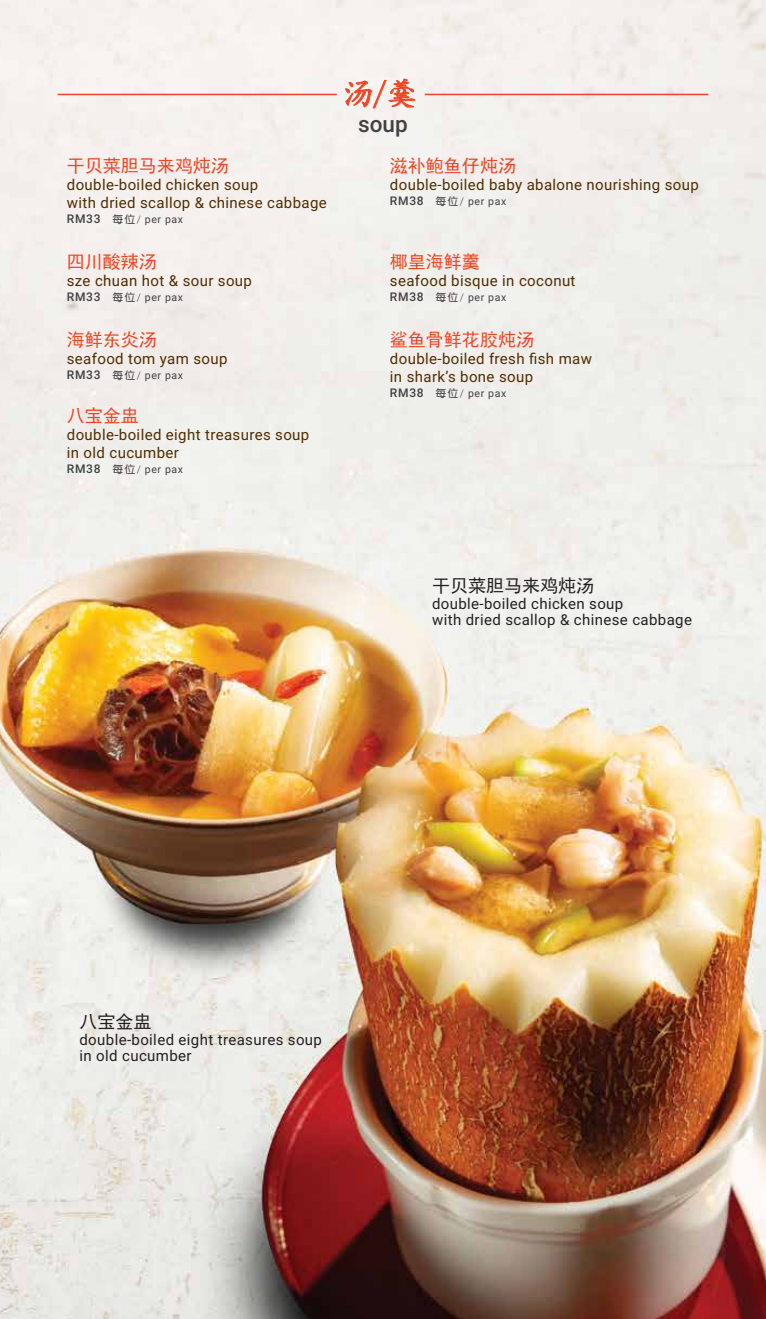
<style>
.page{position:relative;width:766px;height:1319px;background:#fff}
.page>*{position:absolute;margin:0;border:0;box-sizing:border-box;transform-origin:0 0}
.t1{font:33px "ST Kaiti";color:#ed4524}
.t2{font:500 22.5px "Roboto";color:#414042}
.t3{font:18px "Sim Hei";color:#ed4524}
.t4{font:18px "Sim Hei";color:#231f20}
.t5{font:15px/18px "Roboto";letter-spacing:.025em;color:#4f2c00}
.t6{font:15px/16.5px "Roboto";letter-spacing:.025em;color:#231f20}
.t7{font:10.5px "Roboto";letter-spacing:.06em;color:#414042}
.s1{font-weight:500;font-size:12px}
.s2{font-family:"i Yuan Ti"}
.s3{font-weight:300}
</style>
<div class="page">
<img style="left:0;top:0;width:765px;height:1318px">
<hr style="left:424px;top:94px;width:284px;height:1px;background:#ed4524">
<hr style="left:58px;top:94px;width:278px;height:1px;background:#ed4524">
<svg style="left:345px;top:78px;width:70px;height:31px"></svg>
<p class="t3" style="left:67px;top:156px;width:163px">干贝菜胆马来鸡炖汤</p>
<p class="t5" style="left:67px;top:175px;width:261px">double-boiled chicken soup<br>with dried scallop &amp; chinese cabbage</p>
<p class="t7" style="left:67px;top:212px;width:118px"><span class="s1">RM33</span> <span class="s2">每位</span><span class="s3">/</span> per pax</p>
<p class="t3" style="left:67px;top:252px;width:91px">四川酸辣汤</p>
<p class="t5" style="left:67px;top:271px;width:187px">sze chuan hot &amp; sour soup</p>
<p class="t7" style="left:67px;top:290px;width:118px"><span class="s1">RM33</span> <span class="s2">每位</span><span class="s3">/</span> per pax</p>
<p class="t3" style="left:67px;top:330px;width:91px">海鲜东炎汤</p>
<p class="t5" style="left:67px;top:349px;width:162px">seafood tom yam soup</p>
<p class="t7" style="left:67px;top:368px;width:118px"><span class="s1">RM33</span> <span class="s2">每位</span><span class="s3">/</span> per pax</p>
<p class="t3" style="left:67px;top:406px;width:73px">八宝金盅</p>
<p class="t5" style="left:67px;top:425px;width:244px">double-boiled eight treasures soup in old cucumber</p>
<p class="t7" style="left:67px;top:462px;width:118px"><span class="s1">RM38</span> <span class="s2">每位</span><span class="s3">/</span> per pax</p>
<h1 class="t1" style="left:341px;top:71px;width:77px">汤/羹</h1>
<h2 class="t2" style="left:358px;top:108px;width:51px">soup</h2>
<p class="t3" style="left:390px;top:156px;width:127px">滋补鲍鱼仔炖汤</p>
<p class="t5" style="left:390px;top:175px;width:310px">double-boiled baby abalone nourishing soup</p>
<p class="t7" style="left:390px;top:194px;width:118px"><span class="s1">RM38</span> <span class="s2">每位</span><span class="s3">/</span> per pax</p>
<p class="t3" style="left:390px;top:252px;width:91px">椰皇海鲜羹</p>
<p class="t5" style="left:390px;top:271px;width:187px">seafood bisque in coconut</p>
<p class="t7" style="left:390px;top:290px;width:118px"><span class="s1">RM38</span> <span class="s2">每位</span><span class="s3">/</span> per pax</p>
<p class="t3" style="left:390px;top:330px;width:145px">鲨鱼骨鲜花胶炖汤</p>
<p class="t5" style="left:390px;top:349px;width:203px">double-boiled fresh fish maw in shark’s bone soup</p>
<p class="t7" style="left:390px;top:386px;width:118px"><span class="s1">RM38</span> <span class="s2">每位</span><span class="s3">/</span> per pax</p>
<p class="t4" style="left:432px;top:576px;width:163px">干贝菜胆马来鸡炖汤</p>
<p class="t6" style="left:432px;top:594px;width:261px">double-boiled chicken soup<br>with dried scallop &amp; chinese cabbage</p>
<p class="t4" style="left:79px;top:1012px;width:74px">八宝金盅</p>
<p class="t6" style="left:79px;top:1030px;width:244px">double-boiled eight treasures soup in old cucumber</p>
</div>
